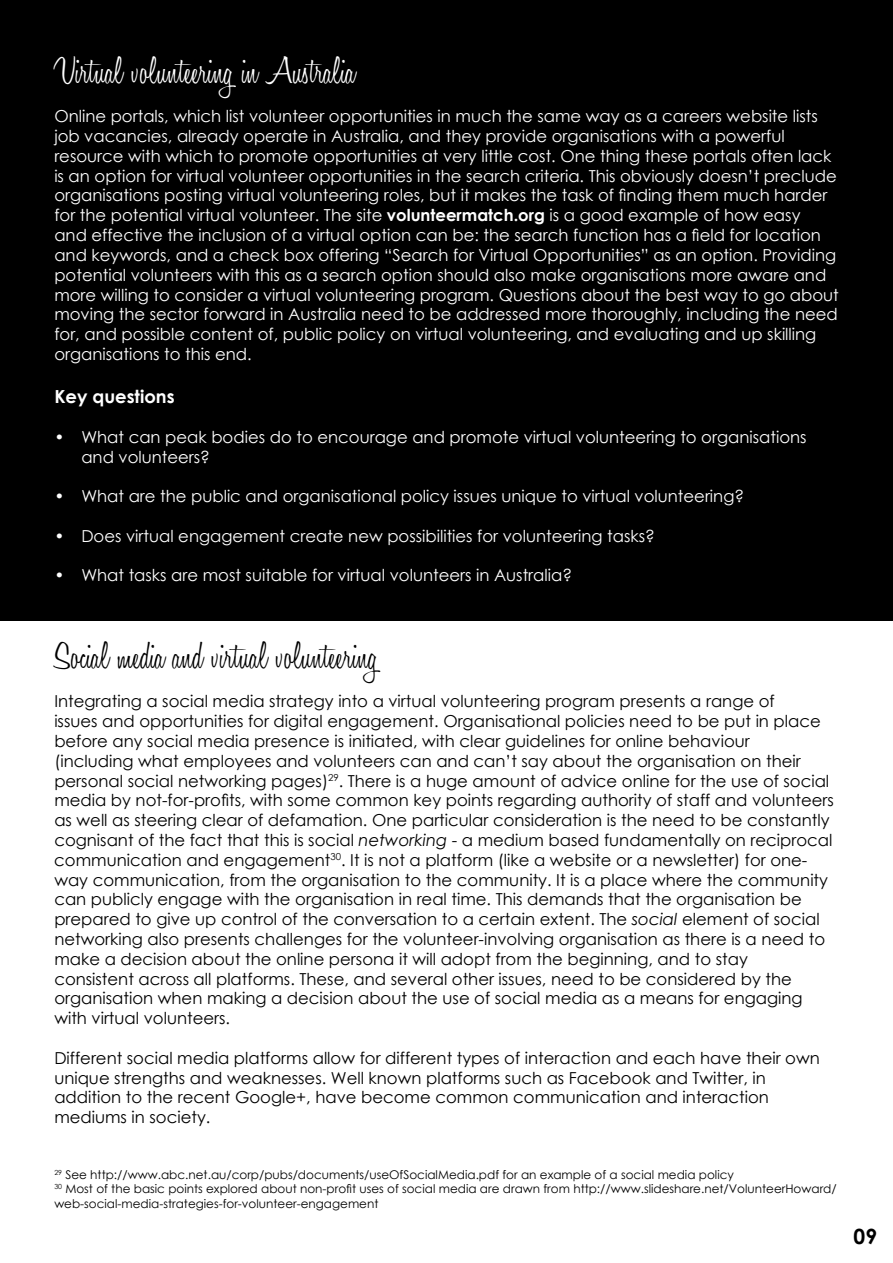
<style>
.page{position:relative;width:893px;height:1263px;background:#fff}
.page>*{position:absolute;margin:0;border:0;box-sizing:border-box;transform-origin:0 0}
.t1{font:300 39px "Honey Script";color:#000}
.t2{font:300 39px "Honey Script";color:#fff}
.t3{font:700 21px "Century Gothic";color:#000}
.t4{font:700 18px "Century Gothic";color:#fff}
.t5{font:16.5px/19.8px "Century Gothic";color:#000}
.t6{font:16.5px/19.8px "Century Gothic";color:#fff}
.t7{font:12px/14.4px "Century Gothic";color:#000}
.s1{font-weight:700}
.s2{font-style:italic}
</style>
<div class="page">
<div style="left:0;top:0;width:893px;height:621px;background:#000"></div>
<h1 class="t2" style="left:54px;top:47px;width:303px">Virtual volunteering in Australia</h1>
<p class="t6" style="left:54px;top:106px;width:786px">Online portals, which list volunteer opportunities in much the same way as a careers website lists job vacancies, already operate in Australia, and they provide organisations with a powerful resource with which to promote opportunities at very little cost. One thing these portals often lack is an option for virtual volunteer opportunities in the search criteria. This obviously doesn’t preclude organisations posting virtual volunteering roles, but it makes the task of finding them much harder for the potential virtual volunteer. The site <span class="s1">volunteermatch.org</span> is a good example of how easy<br>and effective the inclusion of a virtual option can be: the search function has a field for location and keywords, and a check box offering “Search for Virtual Opportunities” as an option. Providing potential volunteers with this as a search option should also make organisations more aware and more willing to consider a virtual volunteering program. Questions about the best way to go about moving the sector forward in Australia need to be addressed more thoroughly, including the need for, and possible content of, public policy on virtual volunteering, and evaluating and up skilling organisations to this end.</p>
<p class="t4" style="left:54px;top:383px;width:122px">Key questions</p>
<p class="t6" style="left:81px;top:427px;width:727px;text-indent:-27px">• What can peak bodies do to encourage and promote virtual volunteering to organisations and volunteers?</p>
<p class="t6" style="left:54px;top:486px;width:691px">• What are the public and organisational policy issues unique to virtual volunteering?</p>
<p class="t6" style="left:54px;top:526px;width:602px">• Does virtual engagement create new possibilities for volunteering tasks?</p>
<p class="t6" style="left:54px;top:565px;width:519px">• What tasks are most suitable for virtual volunteers in Australia?</p>
<h1 class="t1" style="left:54px;top:632px;width:325px">Social media and virtual volunteering</h1>
<p class="t5" style="left:54px;top:691px;width:781px">Integrating a social media strategy into a virtual volunteering program presents a range of<br>issues and opportunities for digital engagement. Organisational policies need to be put in place before any social media presence is initiated, with clear guidelines for online behaviour<br>(including what employees and volunteers can and can’t say about the organisation on their personal social networking pages)<sup>29</sup>. There is a huge amount of advice online for the use of social media by not-for-profits, with some common key points regarding authority of staff and volunteers as well as steering clear of defamation. One particular consideration is the need to be constantly cognisant of the fact that this is social <span class="s2">networking</span> - a medium based fundamentally on reciprocal communication and engagement<sup>30</sup>. It is not a platform (like a website or a newsletter) for one&shy;way communication, from the organisation to the community. It is a place where the community can publicly engage with the organisation in real time. This demands that the organisation be prepared to give up control of the conversation to a certain extent. The <span class="s2">social</span> element of social networking also presents challenges for the volunteer-involving organisation as there is a need to make a decision about the online persona it will adopt from the beginning, and to stay<br>consistent across all platforms. These, and several other issues, need to be considered by the organisation when making a decision about the use of social media as a means for engaging with virtual volunteers.</p>
<p class="t5" style="left:54px;top:1048px;width:767px">Different social media platforms allow for different types of interaction and each have their own unique strengths and weaknesses. Well known platforms such as Facebook and Twitter, in addition to the recent Google+, have become common communication and interaction mediums in society.</p>
<p class="t7" style="left:54px;top:1167px;width:784px"><sup>29</sup> See http://www.abc.net.au/corp/pubs/documents/useOfSocialMedia.pdf for an example of a social media policy<br><sup>30</sup> Most of the basic points explored about non-profit uses of social media are drawn from http://www.slideshare.net/VolunteerHoward/ web-social-media-strategies-for-volunteer-engagement</p>
<p class="t3" style="left:854px;top:1221px;width:25px">09</p>
</div>
